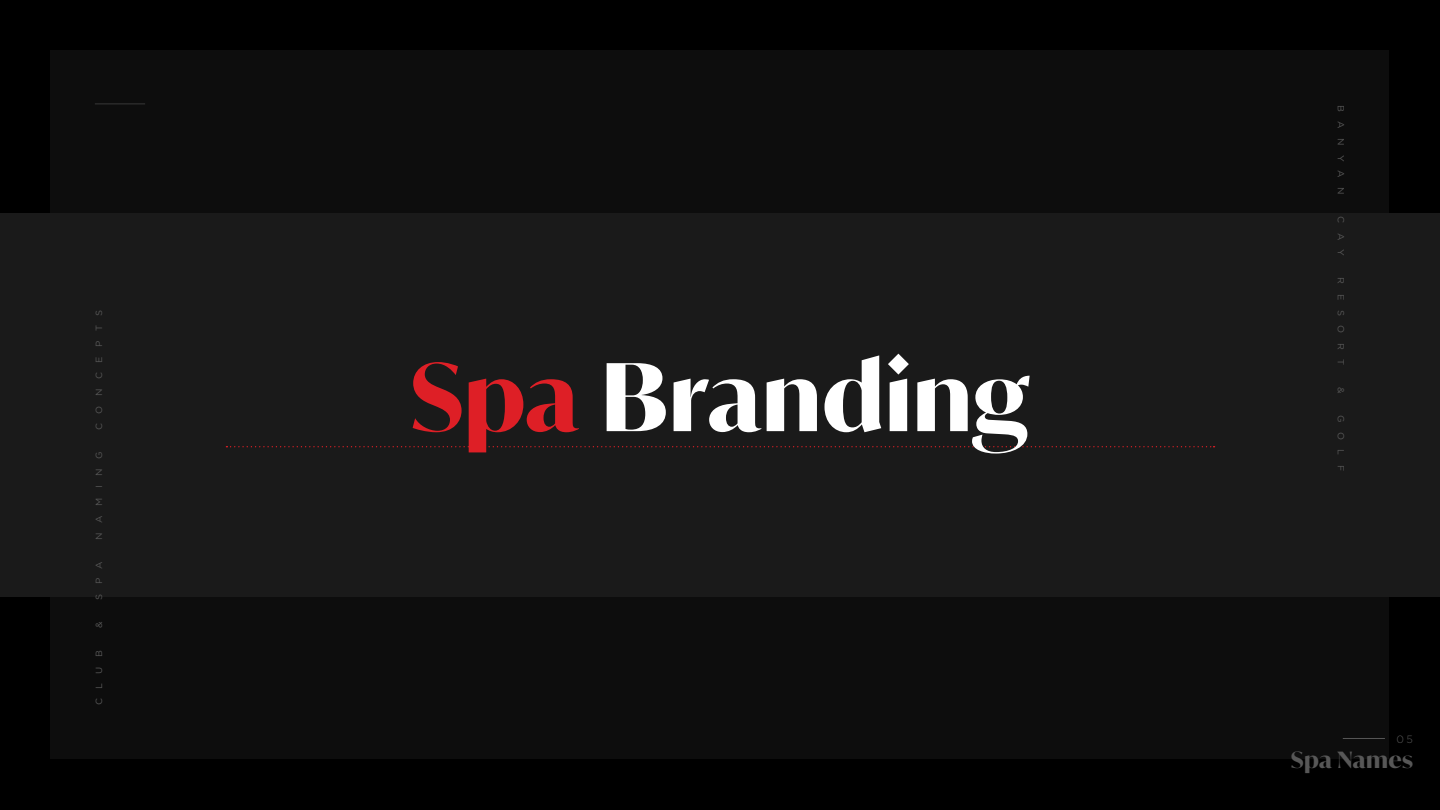
<style>
.page{position:relative;width:1440px;height:810px;background:#000}
.page>*{position:absolute;margin:0;border:0;box-sizing:border-box;transform-origin:0 0}
.t1{font:700 93.38px "Ivy Mode";letter-spacing:.005em;color:#fff}
.t2{font:700 22.5px "Ivy Mode";letter-spacing:.01em;color:#575757}
.t3{font:300 10.57px "Gotham";color:#575757}
.t4{font:9px "Gotham";letter-spacing:1em;color:#575757;scale:1.05 1}
.s1{color:#de1f26}
</style>
<div class="page">
<div style="left:51px;top:51px;width:1338px;height:708px;background:#0d0d0d"></div>
<div style="left:0;top:213px;width:1440px;height:384px;background:#1a1a1a"></div>
<hr style="left:95px;top:103px;width:50px;height:1px;background:#333">
<svg style="left:226px;top:446px;width:989px;height:1px"></svg>
<hr style="left:1343px;top:738px;width:42px;height:1px;background:#575757">
<p class="t4" style="left:93px;top:430px;width:116px;rotate:-90deg">CONCEPTS</p>
<p class="t4" style="left:93px;top:540px;width:85px;rotate:-90deg">NAMING</p>
<p class="t4" style="left:93px;top:600px;width:38px;rotate:-90deg">SPA</p>
<p class="t4" style="left:93px;top:628px;width:8px;rotate:-90deg">&amp;</p>
<p class="t4" style="left:93px;top:705px;width:54px;rotate:-90deg">CLUB</p>
<p class="t1" style="left:410px;top:334px;width:622px"><span class="s1">Spa</span> Branding</p>
<p class="t4" style="left:1347px;top:105px;width:87px;rotate:90deg">BANYAN</p>
<p class="t4" style="left:1347px;top:216px;width:39px;rotate:90deg">CAY</p>
<p class="t4" style="left:1347px;top:277px;width:85px;rotate:90deg">RESORT</p>
<p class="t4" style="left:1347px;top:387px;width:8px;rotate:90deg">&amp;</p>
<p class="t4" style="left:1347px;top:415px;width:55px;rotate:90deg">GOLF</p>
<p class="t3" style="left:1396px;top:732px;width:18px">0 5</p>
<p class="t2" style="left:1291px;top:745px;width:124px">Spa Names</p>
</div>
